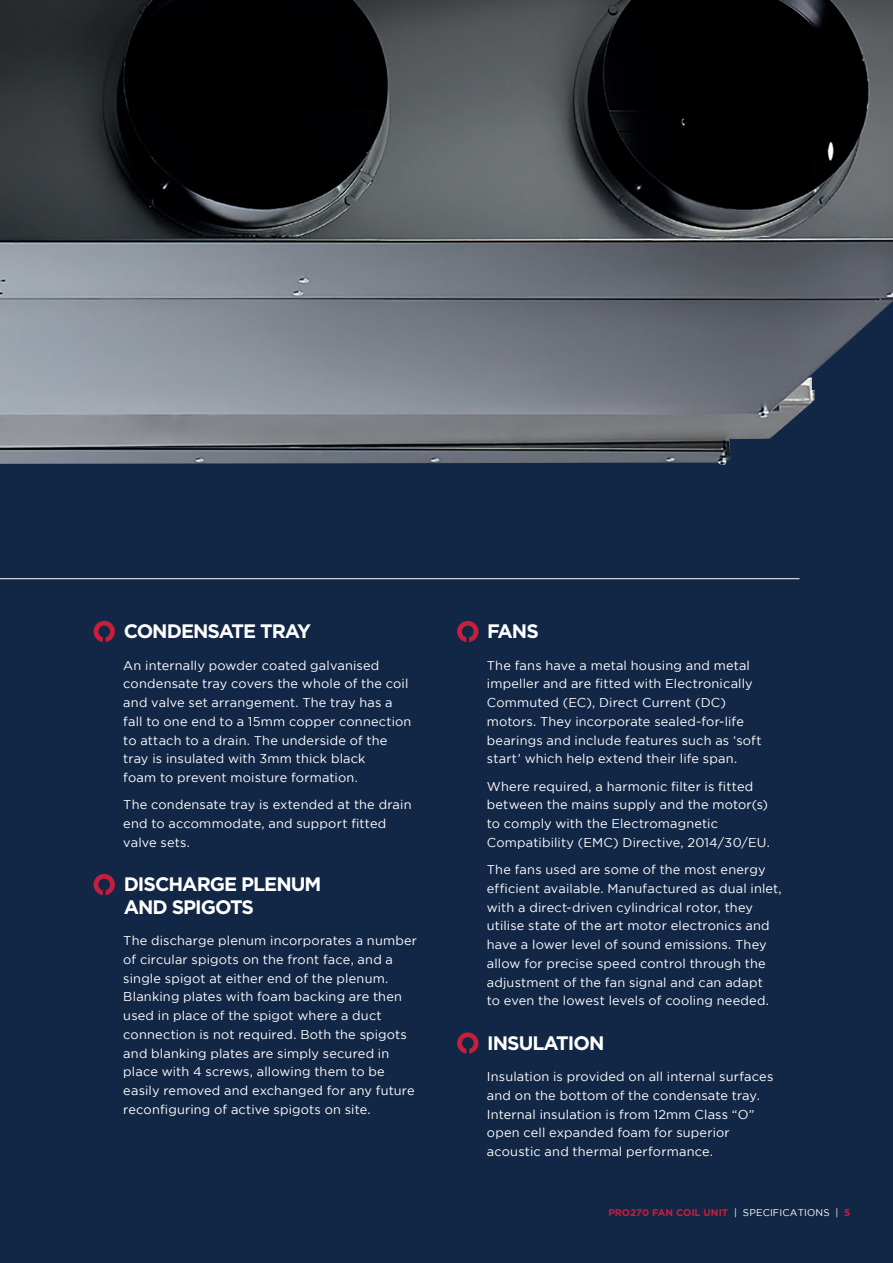
<style>
.page{position:relative;width:893px;height:1263px;background:#122646}
.page>*{position:absolute;margin:0;border:0;box-sizing:border-box;transform-origin:0 0}
.Body_copy_8pt{font:700 19.5px/22.5px "Gotham";letter-spacing:-.05em;color:#fff}
.Body_copy_8pt-2{font:12.75px/18.8px "Gotham";letter-spacing:.015em;color:#fff}
.t1{font:700 9.75px "Gotham";color:#c61e3d}
.s1{font-weight:400;color:#fff}
</style>
<div class="page">
<img style="left:0;top:0;width:893px;height:465px">
<hr style="left:0;top:578px;width:799px;height:1px;background:#fff">
<svg style="left:94px;top:621px;width:21px;height:21px"></svg>
<svg style="left:94px;top:874px;width:21px;height:21px"></svg>
<svg style="left:457px;top:621px;width:21px;height:21px"></svg>
<svg style="left:457px;top:1032px;width:21px;height:22px"></svg>
<p class="Body_copy_8pt" style="left:124px;top:620px;width:189px">CONDENSATE TRAY</p>
<p class="Body_copy_8pt-2" style="left:123px;top:655px;width:290px">An internally powder coated galvanised condensate tray covers the whole of the coil and valve set arrangement. The tray has a fall to one end to a 15mm copper connection to attach to a drain. The underside of the tray is insulated with 3mm thick black<br>foam to prevent moisture formation.</p>
<p class="Body_copy_8pt-2" style="left:123px;top:795px;width:290px">The condensate tray is extended at the drain end to accommodate, and support fitted valve sets.</p>
<p class="Body_copy_8pt" style="left:124px;top:873px;width:199px">DISCHARGE PLENUM<br>AND SPIGOTS</p>
<p class="Body_copy_8pt-2" style="left:123px;top:931px;width:295px">The discharge plenum incorporates a number of circular spigots on the front face, and a single spigot at either end of the plenum.<br>Blanking plates with foam backing are then used in place of the spigot where a duct connection is not required. Both the spigots and blanking plates are simply secured in place with 4 screws, allowing them to be easily removed and exchanged for any future reconfiguring of active spigots on site.</p>
<p class="Body_copy_8pt" style="left:487px;top:620px;width:53px">FANS</p>
<p class="Body_copy_8pt-2" style="left:487px;top:655px;width:276px">The fans have a metal housing and metal impeller and are fitted with Electronically Commuted (EC), Direct Current (DC) motors. They incorporate sealed-for-life bearings and include features such as ‘soft start’ which help extend their life span.</p>
<p class="Body_copy_8pt-2" style="left:487px;top:776px;width:284px">Where required, a harmonic filter is fitted between the mains supply and the motor(s) to comply with the Electromagnetic Compatibility (EMC) Directive, 2014/30/EU.</p>
<p class="Body_copy_8pt-2" style="left:487px;top:860px;width:296px">The fans used are some of the most energy efficient available. Manufactured as dual inlet, with a direct-driven cylindrical rotor, they utilise state of the art motor electronics and have a lower level of sound emissions. They allow for precise speed control through the adjustment of the fan signal and can adapt<br>to even the lowest levels of cooling needed.</p>
<p class="Body_copy_8pt" style="left:487px;top:1031px;width:119px">INSULATION</p>
<p class="Body_copy_8pt-2" style="left:487px;top:1067px;width:288px">Insulation is provided on all internal surfaces and on the bottom of the condensate tray.<br>Internal insulation is from 12mm Class “O” open cell expanded foam for superior acoustic and thermal performance.</p>
<p class="t1" style="left:608px;top:1206px;width:244px">PRO270 FAN COIL UNIT <span class="s1">| SPECIFICATIONS |</span> 5</p>
</div>
